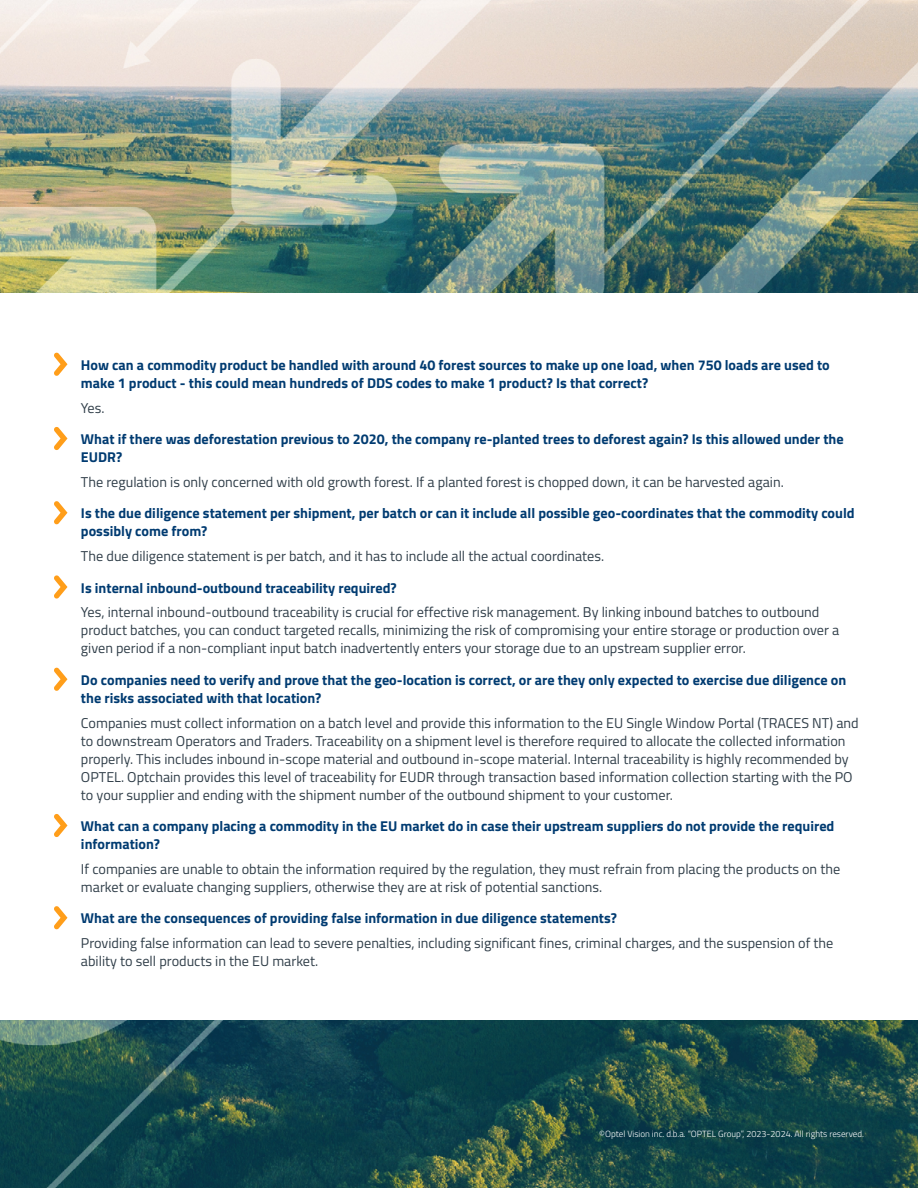
<style>
.page{position:relative;width:918px;height:1188px;background:#fff}
.page>*{position:absolute;margin:0;border:0;box-sizing:border-box;transform-origin:0 0}
.t1{font:14.25px/18px "Titillium";color:#303e49}
.t2{font:700 14.25px/18px "Titillium";color:#003b71}
.t3{font:300 9px "Titillium";color:#fff}
</style>
<div class="page">
<svg style="left:54px;top:352px;width:14px;height:24px"></svg>
<svg style="left:54px;top:427px;width:14px;height:23px"></svg>
<svg style="left:54px;top:501px;width:14px;height:23px"></svg>
<svg style="left:54px;top:575px;width:14px;height:24px"></svg>
<svg style="left:54px;top:667px;width:14px;height:24px"></svg>
<svg style="left:54px;top:814px;width:14px;height:23px"></svg>
<svg style="left:54px;top:906px;width:14px;height:23px"></svg>
<img style="left:0;top:0;width:918px;height:293px">
<img style="left:0;top:1020px;width:918px;height:168px">
<p class="t2" style="left:81px;top:355px;width:750px">How can a commodity product be handled with around 40 forest sources to make up one load, when 750 loads are used to make 1 product - this could mean hundreds of DDS codes to make 1 product? Is that correct?</p>
<p class="t1" style="left:81px;top:398px;width:25px">Yes.</p>
<p class="t2" style="left:81px;top:429px;width:764px">What if there was deforestation previous to 2020, the company re-planted trees to deforest again? Is this allowed under the<br>EUDR?</p>
<p class="t1" style="left:81px;top:472px;width:704px">The regulation is only concerned with old growth forest. If a planted forest is chopped down, it can be harvested again.</p>
<p class="t2" style="left:81px;top:504px;width:775px">Is the due diligence statement per shipment, per batch or can it include all possible geo-coordinates that the commodity could possibly come from?</p>
<p class="t1" style="left:81px;top:546px;width:525px">The due diligence statement is per batch, and it has to include all the actual coordinates.</p>
<p class="t2" style="left:81px;top:578px;width:317px">Is internal inbound-outbound traceability required?</p>
<p class="t1" style="left:81px;top:603px;width:760px">Yes, internal inbound-outbound traceability is crucial for effective risk management. By linking inbound batches to outbound product batches, you can conduct targeted recalls, minimizing the risk of compromising your entire storage or production over a given period if a non-compliant input batch inadvertently enters your storage due to an upstream supplier error.</p>
<p class="t2" style="left:81px;top:670px;width:767px">Do companies need to verify and prove that the geo-location is correct, or are they only expected to exercise due diligence on the risks associated with that location?</p>
<p class="t1" style="left:81px;top:713px;width:779px">Companies must collect information on a batch level and provide this information to the EU Single Window Portal (TRACES NT) and to downstream Operators and Traders. Traceability on a shipment level is therefore required to allocate the collected information properly. This includes inbound in-scope material and outbound in-scope material. Internal traceability is highly recommended by OPTEL. Optchain provides this level of traceability for EUDR through transaction based information collection starting with the PO to your supplier and ending with the shipment number of the outbound shipment to your customer.</p>
<p class="t2" style="left:81px;top:816px;width:755px">What can a company placing a commodity in the EU market do in case their upstream suppliers do not provide the required information?</p>
<p class="t1" style="left:81px;top:859px;width:761px">If companies are unable to obtain the information required by the regulation, they must refrain from placing the products on the market or evaluate changing suppliers, otherwise they are at risk of potential sanctions.</p>
<p class="t2" style="left:81px;top:909px;width:538px">What are the consequences of providing false information in due diligence statements?</p>
<p class="t1" style="left:81px;top:933px;width:754px">Providing false information can lead to severe penalties, including significant fines, criminal charges, and the suspension of the ability to sell products in the EU market.</p>
<p class="t3" style="left:599px;top:1128px;width:266px">©Optel Vision inc. d.b.a. “OPTEL Group”, 2023-2024. All rights reserved.</p>
</div>
